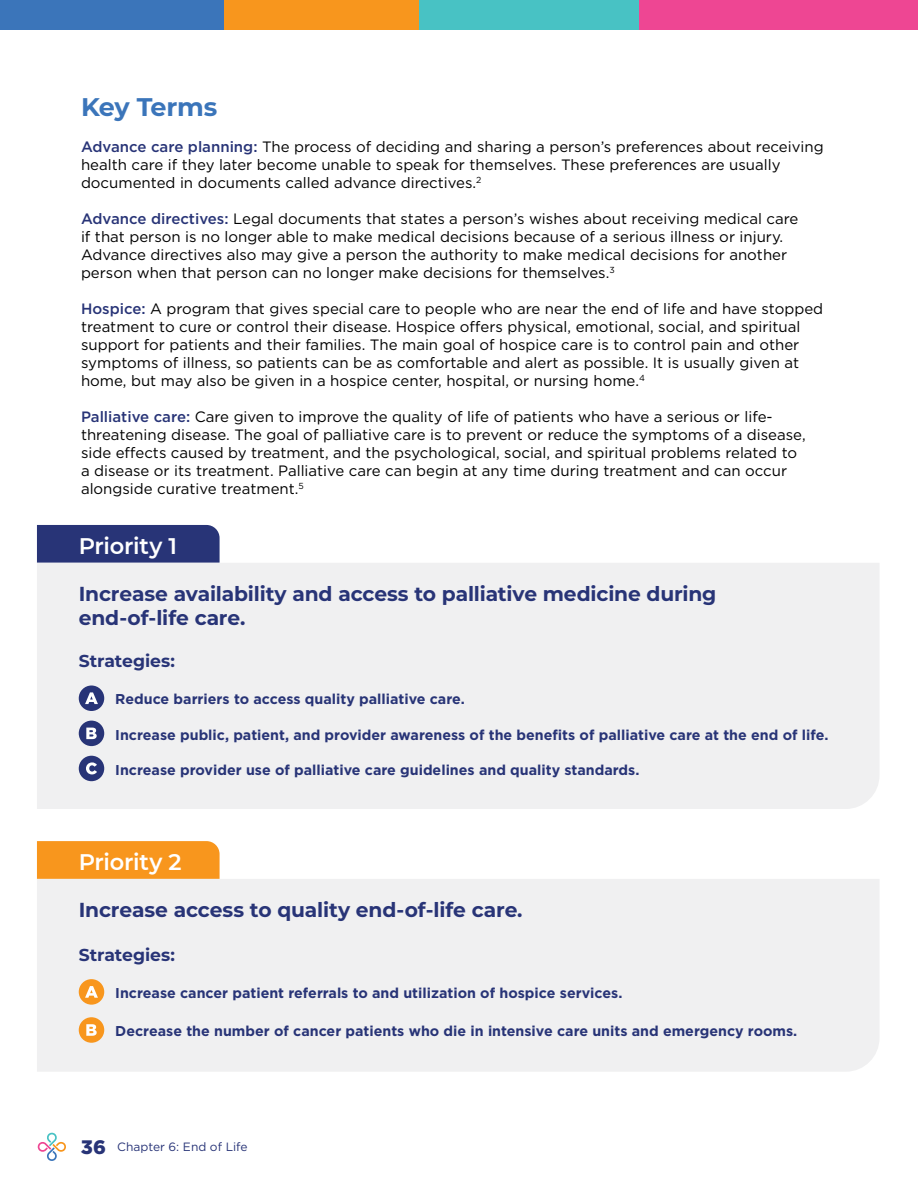
<style>
.page{position:relative;width:918px;height:1188px;background:#fff}
.page>*{position:absolute;margin:0;border:0;box-sizing:border-box;transform-origin:0 0}
.t1{font:700 25.5px "Montserrat";letter-spacing:-.02em;color:#3b75ba}
.t2{font:600 22.5px "Montserrat";letter-spacing:-.01em;color:#fff}
.t3{font:700 20.25px/24.3px "Montserrat";letter-spacing:-.01em;color:#283477}
.t4{font:700 17.25px "Montserrat";letter-spacing:-.01em;color:#283477}
.t5{font:15px/18px "Gotham";color:#000}
.Lbody{font:700 14.25px "Gotham";color:#283477}
.t6{font:12px "Gotham HTF";color:#283477}
.s1{font-weight:500;color:#283477}
.s2{font-family:"Gotham";font-weight:900;font-size:19.5px}
</style>
<div class="page">
<div style="left:419px;top:0;width:499px;height:29px;background:#ee4693"></div>
<div style="left:187px;top:0;width:452px;height:29px;background:#48c2c4"></div>
<div style="left:15px;top:0;width:404px;height:29px;background:#f8961d"></div>
<div style="left:0;top:0;width:224px;height:29px;background:#3b75ba"></div>
<div style="left:37px;top:525px;width:183px;height:38px;background:#283477"></div>
<div style="left:37px;top:563px;width:842px;height:246px;background:#f0f0f1"></div>
<div style="left:79px;top:686px;width:25px;height:25px;background:#283477;border-radius:50%"></div>
<svg style="left:85px;top:692px;width:13px;height:12px"></svg>
<div style="left:79px;top:721px;width:25px;height:25px;background:#283477;border-radius:50%"></div>
<svg style="left:86px;top:728px;width:11px;height:11px"></svg>
<div style="left:79px;top:756px;width:25px;height:25px;background:#283477;border-radius:50%"></div>
<svg style="left:86px;top:762px;width:11px;height:12px"></svg>
<div style="left:37px;top:841px;width:183px;height:38px;background:#f8961d"></div>
<div style="left:37px;top:879px;width:842px;height:193px;background:#f0f0f1"></div>
<div style="left:79px;top:979px;width:25px;height:26px;background:#f8961d;border-radius:50%"></div>
<svg style="left:85px;top:986px;width:13px;height:12px"></svg>
<div style="left:79px;top:1017px;width:25px;height:26px;background:#f8961d;border-radius:50%"></div>
<svg style="left:86px;top:1024px;width:11px;height:12px"></svg>
<svg style="left:37px;top:1132px;width:29px;height:29px"></svg>
<h3 class="t1" style="left:81px;top:88px;width:138px">Key Terms</h3>
<p class="t5" style="left:81px;top:137px;width:744px"><span class="s1">Advance care planning:</span> The process of deciding and sharing a person’s preferences about receiving health care if they later become unable to speak for themselves. These preferences are usually documented in documents called advance directives.<sup>2</sup></p>
<p class="t5" style="left:81px;top:209px;width:719px"><span class="s1">Advance directives:</span> Legal documents that states a person’s wishes about receiving medical care if that person is no longer able to make medical decisions because of a serious illness or injury.<br>Advance directives also may give a person the authority to make medical decisions for another person when that person can no longer make decisions for themselves.<sup>3</sup></p>
<p class="t5" style="left:81px;top:299px;width:744px"><span class="s1">Hospice:</span> A program that gives special care to people who are near the end of life and have stopped treatment to cure or control their disease. Hospice ofers physical, emotional, social, and spiritual support for patients and their families. The main goal of hospice care is to control pain and other symptoms of illness, so patients can be as comfortable and alert as possible. It is usually given at home, but may also be given in a hospice center, hospital, or nursing home.<sup>4</sup></p>
<p class="t5" style="left:81px;top:407px;width:726px"><span class="s1">Palliative care:</span> Care given to improve the quality of life of patients who have a serious or life&shy;threatening disease. The goal of palliative care is to prevent or reduce the symptoms of a disease, side efects caused by treatment, and the psychological, social, and spiritual problems related to a disease or its treatment. Palliative care can begin at any time during treatment and can occur alongside curative treatment.<sup>5</sup></p>
<h3 class="t2" style="left:79px;top:530px;width:100px">Priority 1</h3>
<p class="t3" style="left:79px;top:580px;width:639px">Increase availability and access to palliative medicine during end-of-life care.</p>
<p class="t4" style="left:79px;top:649px;width:98px">Strategies:</p>
<p class="Lbody" style="left:115px;top:690px;width:351px">Reduce barriers to access quality palliative care.</p>
<p class="Lbody" style="left:115px;top:725px;width:715px">Increase public, patient, and provider awareness of the benefts of palliative care at the end of life.</p>
<p class="Lbody" style="left:115px;top:760px;width:526px">Increase provider use of palliative care guidelines and quality standards.</p>
<h3 class="t2" style="left:79px;top:847px;width:104px">Priority 2</h3>
<p class="t3" style="left:79px;top:896px;width:445px">Increase access to quality end-of-life care.</p>
<p class="t4" style="left:79px;top:942px;width:98px">Strategies:</p>
<p class="Lbody" style="left:115px;top:983px;width:509px">Increase cancer patient referrals to and utilization of hospice services.</p>
<p class="Lbody" style="left:115px;top:1022px;width:684px">Decrease the number of cancer patients who die in intensive care units and emergency rooms.</p>
<p class="t6" style="left:81px;top:1140px;width:168px"><span class="s2">36</span> Chapter 6: End of Life</p>
</div>
